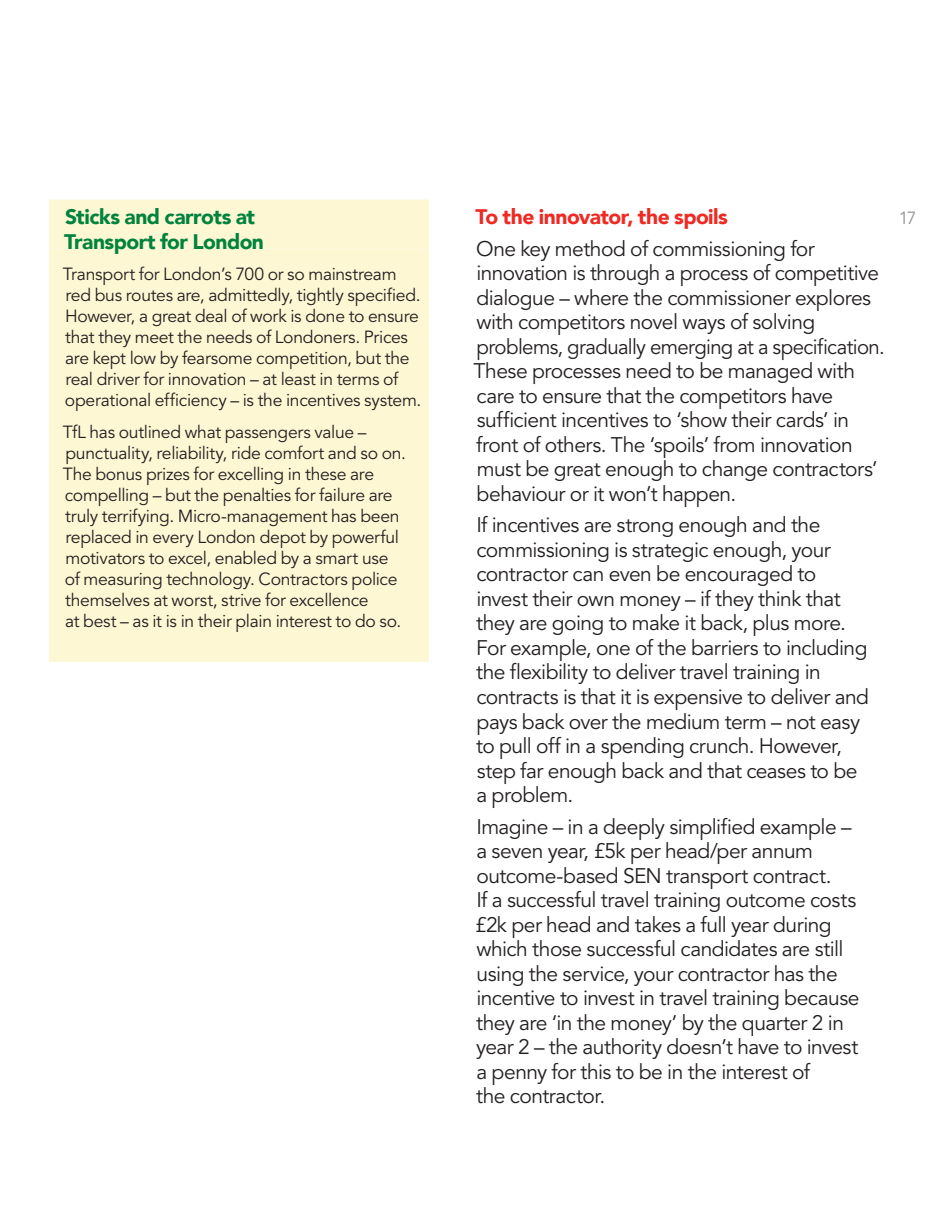
<style>
.page{position:relative;width:938px;height:1221px;background:#fff}
.page>*{position:absolute;margin:0;border:0;box-sizing:border-box;transform-origin:0 0}
.t1{font:21px/24.5px "Avenir LT Std";letter-spacing:-.025em;color:#231f20}
.t2{font:900 21px/24.5px "Avenir LT Com";letter-spacing:-.025em;color:#00833d}
.t3{font:900 21px "Avenir LT Com";letter-spacing:-.025em;color:#ee2a23}
.t4{font:17.5px/21px "Avenir LT Std";letter-spacing:-.015em;color:#231f20}
.t5{font:17.5px "Avenir LT Std";color:#939598}
</style>
<div class="page">
<div style="left:49px;top:200px;width:380px;height:49px;background:#fef7d4"></div>
<div style="left:49px;top:249px;width:380px;height:413px;background:#fef7d4"></div>
<p class="t2" style="left:64px;top:204px;width:201px">Sticks and carrots at<br>Transport for London</p>
<p class="t4" style="left:63px;top:264px;width:360px">Transport for London’s 700 or so mainstream red bus routes are, admittedly, tightly specified.<br>However, a great deal of work is done to ensure that they meet the needs of Londoners. Prices are kept low by fearsome competition, but the real driver for innovation – at least in terms of operational efficiency – is the incentives system.</p>
<p class="t4" style="left:63px;top:421px;width:345px">TfL has outlined what passengers value – punctuality, reliability, ride comfort and so on.<br>The bonus prizes for excelling in these are compelling – but the penalties for failure are truly terrifying. Micro-management has been replaced in every London depot by powerful motivators to excel, enabled by a smart use<br>of measuring technology. Contractors police themselves at worst, strive for excellence<br>at best – as it is in their plain interest to do so.</p>
<p class="t3" style="left:475px;top:204px;width:254px">To the innovator, the spoils</p>
<p class="t5" style="left:898px;top:208px;width:19px">17</p>
<p class="t1" style="left:473px;top:237px;width:412px">One key method of commissioning for innovation is through a process of competitive dialogue – where the commissioner explores with competitors novel ways of solving problems, gradually emerging at a specification.<br>These processes need to be managed with care to ensure that the competitors have sufficient incentives to ‘show their cards’ in front of others. The ‘spoils’ from innovation must be great enough to change contractors’ behaviour or it won’t happen.</p>
<p class="t1" style="left:476px;top:513px;width:394px">If incentives are strong enough and the commissioning is strategic enough, your contractor can even be encouraged to invest their own money – if they think that they are going to make it back, plus more.<br>For example, one of the barriers to including the flexibility to deliver travel training in contracts is that it is expensive to deliver and pays back over the medium term – not easy to pull off in a spending crunch. However, step far enough back and that ceases to be a problem.</p>
<p class="t1" style="left:475px;top:814px;width:386px">Imagine – in a deeply simplified example – a seven year, £5k per head/per annum outcome-based SEN transport contract.<br>If a successful travel training outcome costs £2k per head and takes a full year during which those successful candidates are still using the service, your contractor has the incentive to invest in travel training because they are ‘in the money’ by the quarter 2 in year 2 – the authority doesn’t have to invest a penny for this to be in the interest of<br>the contractor.</p>
</div>
